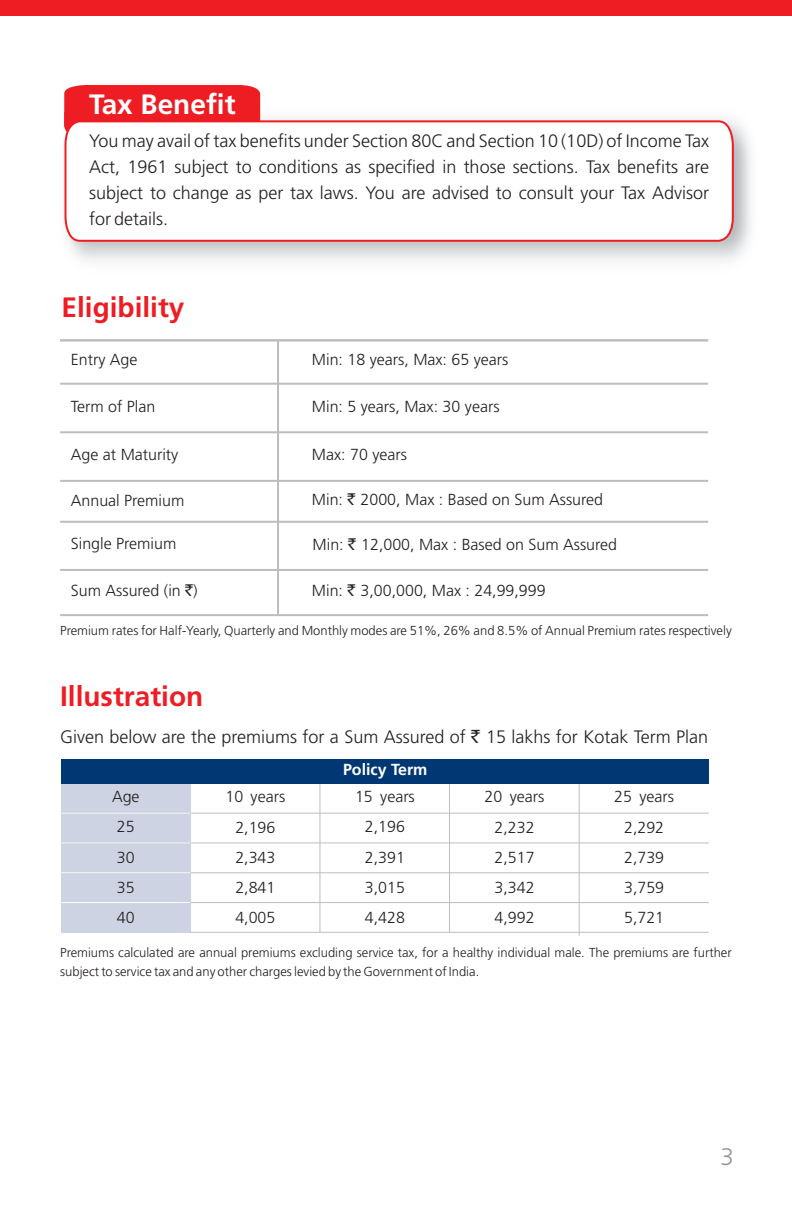
<style>
.page{position:relative;width:792px;height:1224px;background:#fff}
.page>*{position:absolute;margin:0;border:0;box-sizing:border-box;transform-origin:0 0}
.t1{font:700 28px "Frutiger";color:#ee1d23}
.t2{font:700 28px "Frutiger";color:#fff}
.t3{font:300 24px "Frutiger";color:#939598}
.t4{font:300 18px/26.2px "Frutiger";color:#231f20;text-align:justify}
.t5{font:300 16px/30.2px "Frutiger";color:#231f20;text-align:center}
.t6{font:700 16px "Frutiger";color:#fff}
.t7{font:300 13px/18.8px "Frutiger";color:#231f20}
.s1{font-family:"Rupee Foradian";font-weight:400}
</style>
<div class="page">
<div style="left:0;top:0;width:792px;height:15px;background:#ee1d23"></div>
<hr style="left:319px;top:783px;width:1px;height:149px;background:#bcbdc0">
<hr style="left:449px;top:783px;width:1px;height:149px;background:#bcbdc0">
<hr style="left:579px;top:783px;width:1px;height:153px;background:#bcbdc0">
<div style="left:61px;top:783px;width:129px;height:150px;background:#ced3e4"></div>
<hr style="left:61px;top:813px;width:648px;height:1px;background:#bcbdc0">
<hr style="left:61px;top:813px;width:129px;height:1px;background:#fff">
<hr style="left:61px;top:842px;width:648px;height:1px;background:#bcbdc0">
<hr style="left:61px;top:842px;width:129px;height:1px;background:#fff">
<hr style="left:61px;top:872px;width:648px;height:1px;background:#bcbdc0">
<hr style="left:61px;top:872px;width:129px;height:1px;background:#fff">
<hr style="left:61px;top:902px;width:648px;height:1px;background:#bcbdc0">
<hr style="left:190px;top:932px;width:519px;height:1px;background:#bcbdc0">
<hr style="left:61px;top:902px;width:129px;height:1px;background:#fff">
<div style="left:61px;top:759px;width:648px;height:24px;background:#013874"></div>
<div style="left:64px;top:85px;width:196px;height:34px;background:#ee1d23"></div>
<svg style="left:63px;top:119px;width:672px;height:124px"></svg>
<hr style="left:60px;top:383px;width:648px;height:2px;background:#bcbdc0">
<hr style="left:60px;top:569px;width:648px;height:2px;background:#bcbdc0">
<hr style="left:60px;top:614px;width:648px;height:2px;background:#bcbdc0">
<hr style="left:277px;top:340px;width:2px;height:275px;background:#bcbdc0">
<hr style="left:60px;top:431px;width:648px;height:2px;background:#bcbdc0">
<hr style="left:60px;top:521px;width:648px;height:2px;background:#bcbdc0">
<hr style="left:60px;top:480px;width:648px;height:2px;background:#bcbdc0">
<hr style="left:60px;top:339px;width:648px;height:2px;background:#bcbdc0">
<h1 class="t2" style="left:89px;top:93px;width:148px">Tax Benefit</h1>
<p class="t4" style="left:89px;top:129px;width:621px">You may avail of tax benefits under Section 80C and Section 10 (10D) of Income Tax Act, 1961 subject to conditions as specified in those sections. Tax benefits are subject to change as per tax laws. You are advised to consult your Tax Advisor for details.</p>
<h1 class="t1" style="left:62px;top:296px;width:124px">Eligibility</h1>
<p class="t5" style="left:71px;top:346px;width:68px">Entry Age</p>
<p class="t5" style="left:71px;top:393px;width:86px">Term of Plan</p>
<p class="t5" style="left:71px;top:441px;width:109px">Age at Maturity</p>
<p class="t5" style="left:71px;top:487px;width:115px">Annual Premium</p>
<p class="t5" style="left:71px;top:530px;width:107px">Single Premium</p>
<p class="t5" style="left:71px;top:577px;width:128px">Sum Assured (in <span class="s1">`</span>)</p>
<p class="t5" style="left:312px;top:346px;width:198px">Min: 18 years, Max: 65 years</p>
<p class="t5" style="left:312px;top:392px;width:189px">Min: 5 years, Max: 30 years</p>
<p class="t5" style="left:312px;top:441px;width:97px">Max: 70 years</p>
<p class="t5" style="left:312px;top:486px;width:293px">Min: <span class="s1">`</span> 2000, Max : Based on Sum Assured</p>
<p class="t5" style="left:313px;top:531px;width:306px">Min: <span class="s1">`</span> 12,000, Max : Based on Sum Assured</p>
<p class="t5" style="left:312px;top:577px;width:235px">Min: <span class="s1">`</span> 3,00,000, Max : 24,99,999</p>
<p class="t7" style="left:60px;top:622px;width:673px">Premium rates for Half-Yearly, Quarterly and Monthly modes are 51%, 26% and 8.5% of Annual Premium rates respectively</p>
<h1 class="t1" style="left:60px;top:685px;width:145px">Illustration</h1>
<p class="t4" style="left:60px;top:725px;width:649px">Given below are the premiums for a Sum Assured of <span class="s1">`</span> 15 lakhs for Kotak Term Plan</p>
<p class="t5" style="left:112px;top:783px;width:29px">Age<br>25<br>30<br>35<br>40</p>
<p class="t6" style="left:343px;top:763px;width:86px">Policy Term</p>
<p class="t5" style="left:225px;top:783px;width:61px">10 years<br>2,196<br>2,343<br>2,841<br>4,005</p>
<p class="t5" style="left:355px;top:783px;width:61px">15 years<br>2,196<br>2,391<br>3,015<br>4,428</p>
<p class="t5" style="left:485px;top:783px;width:61px">20 years<br>2,232<br>2,517<br>3,342<br>4,992</p>
<p class="t5" style="left:614px;top:783px;width:61px">25 years<br>2,292<br>2,739<br>3,759<br>5,721</p>
<p class="t7" style="left:60px;top:945px;width:673px">Premiums calculated are annual premiums excluding service tax, for a healthy individual male. The premiums are further subject to service tax and any other charges levied by the Government of India.</p>
<h2 class="t3" style="left:720px;top:1147px;width:15px">3</h2>
</div>
